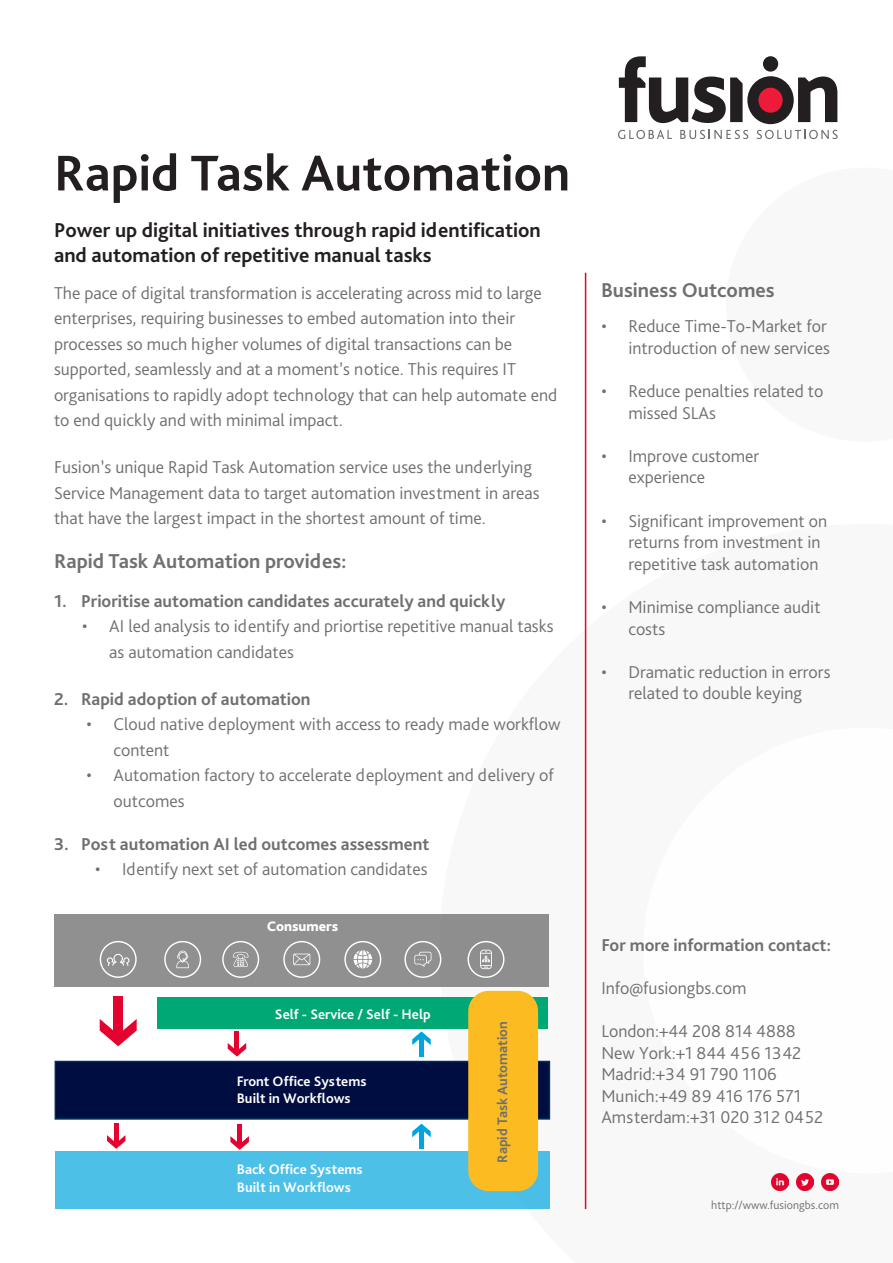
<style>
.page{position:relative;width:893px;height:1263px;background:#fff}
.page>*{position:absolute;margin:0;border:0;box-sizing:border-box;transform-origin:0 0}
.t1{font:700 52.5px "Bliss Pro";color:#231f20}
.t2{font:700 21px/25.2px "Bliss Pro";color:#231f20}
.t3{font:700 21px "Bliss Pro";color:#707070}
.t4{font:700 21px "Bliss Pro";color:#706f6f}
.t5{font:300 18px/25.5px "Bliss Pro";color:#706f6f}
.t6{font:700 18px "Bliss Pro";color:#706f6f}
.t7{font:700 14.4px "Bliss Pro";color:#fff}
.t8{font:700 14.4px "Bliss Pro";color:#706f6f}
.t9{font:800 14.4px "Bliss Pro";color:#fff}
.t10{font:300 12px "Bliss Pro";color:#706f6f}
</style>
<div class="page">
<img style="left:618px;top:56px;width:220px;height:84px">
<svg style="left:618px;top:130px;width:54px;height:9px"></svg>
<svg style="left:680px;top:130px;width:68px;height:9px"></svg>
<svg style="left:757px;top:130px;width:81px;height:9px"></svg>
<div style="left:747px;top:76px;width:47px;height:48px;background:#231f20;border-radius:50%"></div>
<div style="left:763px;top:56px;width:15px;height:16px;background:#231f20;border-radius:50%"></div>
<div style="left:758px;top:88px;width:25px;height:25px;background:#ed1a3a;border-radius:50%"></div>
<svg style="left:798px;top:77px;width:39px;height:45px"></svg>
<svg style="left:619px;top:56px;width:124px;height:67px"></svg>
<svg style="left:439px;top:524px;width:395px;height:685px"></svg>
<svg style="left:643px;top:728px;width:191px;height:445px"></svg>
<hr style="left:585px;top:273px;width:1px;height:936px;background:#e4032e">
<img style="left:771px;top:1174px;width:17px;height:17px">
<img style="left:796px;top:1174px;width:18px;height:17px">
<img style="left:822px;top:1174px;width:17px;height:17px">
<div style="left:54px;top:914px;width:494px;height:73px;background:#919090"></div>
<div style="left:158px;top:997px;width:390px;height:31px;background:#00a876"></div>
<div style="left:55px;top:1061px;width:495px;height:59px;background:#000d40;border:2px solid #002f52"></div>
<div style="left:55px;top:1151px;width:494px;height:57px;background:#4dc0e8"></div>
<svg style="left:107px;top:954px;width:23px;height:12px"></svg>
<div style="left:100px;top:941px;width:37px;height:37px;border:1px solid #fff;border-radius:50%"></div>
<div style="left:164px;top:941px;width:37px;height:37px;border:1px solid #fff;border-radius:50%"></div>
<svg style="left:176px;top:950px;width:13px;height:18px"></svg>
<div style="left:222px;top:941px;width:37px;height:37px;border:1px solid #fff;border-radius:50%"></div>
<svg style="left:233px;top:951px;width:16px;height:16px"></svg>
<div style="left:404px;top:941px;width:37px;height:37px;border:1px solid #fff;border-radius:50%"></div>
<svg style="left:414px;top:952px;width:17px;height:15px"></svg>
<div style="left:467px;top:941px;width:37px;height:37px;border:1px solid #fff;border-radius:50%"></div>
<svg style="left:480px;top:950px;width:12px;height:19px"></svg>
<div style="left:283px;top:941px;width:37px;height:37px;border:1px solid #fff;border-radius:50%"></div>
<svg style="left:293px;top:954px;width:17px;height:11px"></svg>
<div style="left:468px;top:991px;width:70px;height:200px;background:#fbbb21;border-radius:20px"></div>
<svg style="left:100px;top:1019px;width:37px;height:27px"></svg>
<div style="left:114px;top:996px;width:9px;height:41px;background:#e4032e"></div>
<svg style="left:107px;top:1135px;width:18px;height:14px"></svg>
<hr style="left:114px;top:1124px;width:4px;height:20px;background:#e4032e">
<svg style="left:228px;top:1043px;width:18px;height:13px"></svg>
<hr style="left:235px;top:1031px;width:4px;height:21px;background:#e4032e">
<svg style="left:230px;top:1136px;width:19px;height:14px"></svg>
<div style="left:237px;top:1125px;width:5px;height:20px;background:#e4032e"></div>
<svg style="left:412px;top:1031px;width:19px;height:14px"></svg>
<div style="left:419px;top:1036px;width:5px;height:20px;background:#00a5df"></div>
<svg style="left:412px;top:1124px;width:19px;height:13px"></svg>
<div style="left:419px;top:1128px;width:5px;height:21px;background:#00a5df"></div>
<div style="left:344px;top:941px;width:37px;height:37px;border:1px solid #fff;border-radius:50%"></div>
<svg style="left:354px;top:950px;width:18px;height:19px"></svg>
<p class="t1" style="left:54px;top:140px;width:518px">Rapid Task Automation</p>
<p class="t2" style="left:54px;top:217px;width:488px">Power up digital initiatives through rapid identification and automation of repetitive manual tasks</p>
<p class="t5" style="left:54px;top:280px;width:489px">The pace of digital transformation is accelerating across mid to large</p>
<p class="t4" style="left:601px;top:277px;width:175px">Business Outcomes</p>
<p class="t5" style="left:54px;top:305px;width:505px">enterprises, requiring businesses to embed automation into their processes so much higher volumes of digital transactions can be supported, seamlessly and at a moment’s notice. This requires IT organisations to rapidly adopt technology that can help automate end to end quickly and with minimal impact.</p>
<p class="t5" style="left:54px;top:454px;width:487px">Fusion’s unique Rapid Task Automation service uses the underlying<br>Service Management data to target automation investment in areas that have the largest impact in the shortest amount of time.</p>
<p class="t5" style="left:601px;top:315px;width:230px;line-height:21.6px;text-align:right">• Reduce Time-To-Market for introduction of new services</p>
<p class="t5" style="left:628px;top:380px;width:197px;line-height:21.6px;text-indent:-27px">• Reduce penalties related to missed SLAs</p>
<p class="t5" style="left:628px;top:445px;width:133px;line-height:21.6px;text-indent:-27px">• Improve customer experience</p>
<p class="t5" style="left:628px;top:509px;width:200px;line-height:21.6px;text-indent:-27px">• Significant improvement on returns from investment in repetitive task automation</p>
<p class="t5" style="left:628px;top:596px;width:194px;line-height:21.6px;text-indent:-27px">• Minimise compliance audit costs</p>
<p class="t5" style="left:601px;top:660px;width:231px;line-height:21.6px;text-align:center">• Dramatic reduction in errors related to double keying</p>
<p class="t3" style="left:54px;top:548px;width:294px">Rapid Task Automation provides:</p>
<p class="t6" style="left:54px;top:589px;width:453px">1. Prioritise automation candidates accurately and quickly</p>
<p class="t5" style="left:109px;top:613px;width:446px;text-indent:-27px">• AI led analysis to identify and priortise repetitive manual tasks as automation candidates</p>
<p class="t6" style="left:54px;top:687px;width:258px">2. Rapid adoption of automation</p>
<p class="t5" style="left:114px;top:711px;width:448px;text-indent:-27px">• Cloud native deployment with access to ready made workflow content</p>
<p class="t5" style="left:114px;top:762px;width:442px;text-indent:-27px">• Automation factory to accelerate deployment and delivery of outcomes</p>
<p class="t6" style="left:54px;top:833px;width:377px">3. Post automation AI led outcomes assessment</p>
<p class="t5" style="left:95px;top:856px;width:334px">• Identify next set of automation candidates</p>
<p class="t9" style="left:267px;top:917px;width:73px">Consumers</p>
<p class="t7" style="left:275px;top:1005px;width:157px">Self - Service / Self - Help</p>
<p class="t7" style="left:237px;top:1072px;width:131px">Front Office Systems</p>
<p class="t7" style="left:237px;top:1089px;width:115px">Built in Workflows</p>
<p class="t7" style="left:237px;top:1160px;width:127px">Back Office Systems</p>
<p class="t7" style="left:237px;top:1178px;width:115px">Built in Workflows</p>
<p class="t8" style="left:493px;top:1163px;width:143px;rotate:-90deg">Rapid Task Automation</p>
<p class="t6" style="left:601px;top:933px;width:231px">For more information contact:</p>
<p class="t5" style="left:601px;top:975px;width:147px">Info@fusiongbs.com</p>
<p class="t5" style="left:601px;top:1018px;width:196px">London:+44 208 814 4888</p>
<p class="t5" style="left:601px;top:1039px;width:201px">New York:+1 844 456 1342</p>
<p class="t5" style="left:601px;top:1061px;width:177px">Madrid:+34 91 790 1106</p>
<p class="t5" style="left:601px;top:1083px;width:201px">Munich:+49 89 416 176 571</p>
<p class="t5" style="left:601px;top:1104px;width:223px">Amsterdam:+31 020 312 0452</p>
<p class="t10" style="left:711px;top:1197px;width:129px">http://www.fusiongbs.com</p>
</div>
